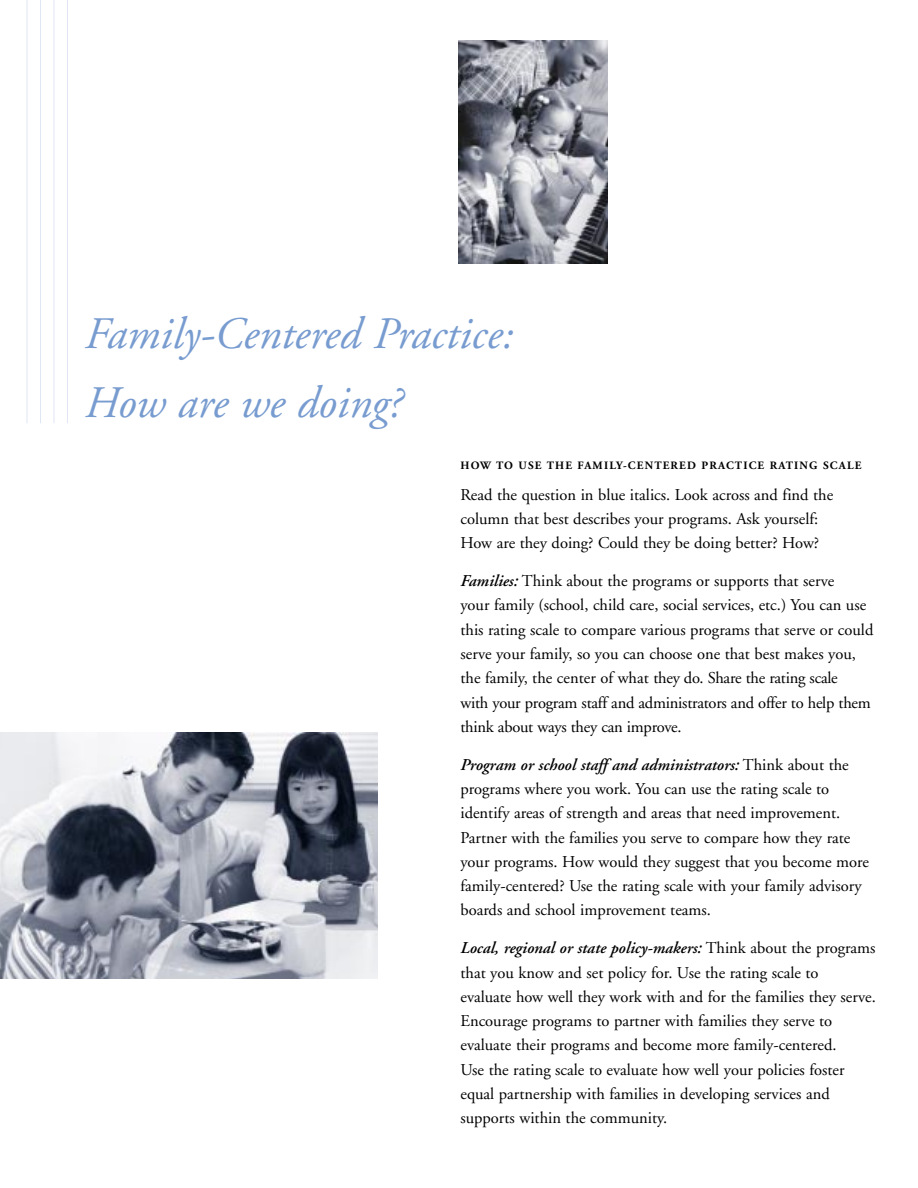
<style>
.page{position:relative;width:918px;height:1188px;background:#fff}
.page>*{position:absolute;margin:0;border:0;box-sizing:border-box;transform-origin:0 0}
.t1{font:italic 45px "Adobe Garamond";color:#789cd0}
.t2{font:16.5px/24.3px "Adobe Garamond";color:#000}
.t3{font:700 11.25px "Adobe Garamond";letter-spacing:.105em;color:#000}
.s1{font-weight:600;font-style:italic}
</style>
<div class="page">
<hr style="left:27px;top:0;width:1px;height:423px;background:#e0e6f3">
<hr style="left:40px;top:0;width:1px;height:423px;background:#e0e6f3">
<hr style="left:54px;top:0;width:1px;height:423px;background:#e0e6f3">
<hr style="left:67px;top:0;width:1px;height:423px;background:#e0e6f3">
<img style="left:459px;top:41px;width:148px;height:222px">
<img style="left:0;top:732px;width:378px;height:246px">
<p class="t1" style="left:85px;top:316px;width:430px">Family-Centered Practice:</p>
<h1 class="t1" style="left:85px;top:385px;width:319px">How are we doing?</h1>
<p class="t3" style="left:460px;top:461px;width:402px">HOW TO USE THE FAMILY-CENTERED PRACTICE RATING SCALE</p>
<p class="t2" style="left:460px;top:484px;width:374px">Read the question in blue italics. Look across and find the column that best describes your programs. Ask yourself:<br>How are they doing? Could they be doing better? How?</p>
<p class="t2" style="left:460px;top:570px;width:414px"><span class="s1">Families:</span> Think about the programs or supports that serve<br>your family (school, child care, social services, etc.) You can use this rating scale to compare various programs that serve or could serve your family, so you can choose one that best makes you, the family, the center of what they do. Share the rating scale<br>with your program staff and administrators and offer to help them think about ways they can improve.</p>
<p class="t2" style="left:460px;top:754px;width:410px"><span class="s1">Program or school staff and administrators:</span> Think about the programs where you work. You can use the rating scale to identify areas of strength and areas that need improvement.<br>Partner with the families you serve to compare how they rate your programs. How would they suggest that you become more family-centered? Use the rating scale with your family advisory boards and school improvement teams.</p>
<p class="t2" style="left:460px;top:937px;width:417px"><span class="s1">Local, regional or state policy-makers:</span> Think about the programs that you know and set policy for. Use the rating scale to<br>evaluate how well they work with and for the families they serve.<br>Encourage programs to partner with families they serve to evaluate their programs and become more family-centered.<br>Use the rating scale to evaluate how well your policies foster equal partnership with families in developing services and supports within the community.</p>
</div>
